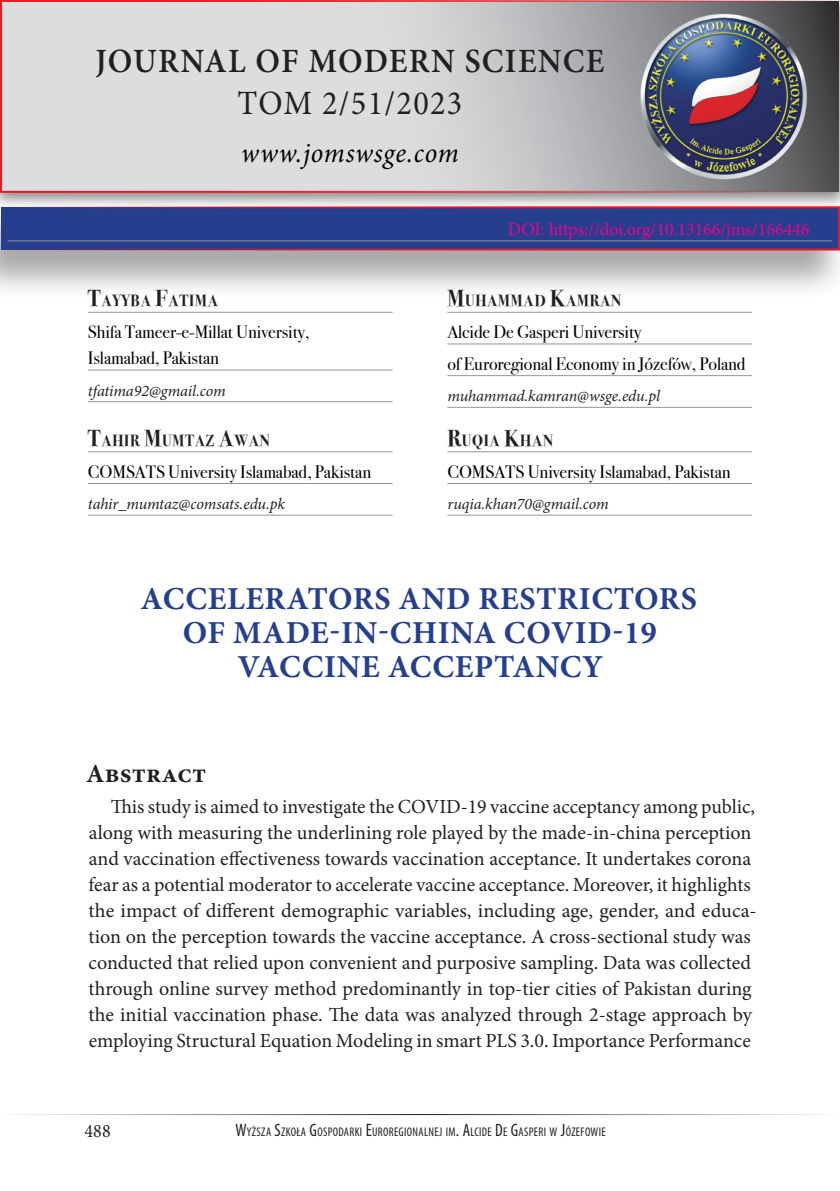
<style>
.page{position:relative;width:840px;height:1191px;background:#fff}
.page>*{position:absolute;margin:0;border:0;box-sizing:border-box;transform-origin:0 0}
.JoMS_szary{font:600 34px "Minion Pro";letter-spacing:.04em;color:#231f20;scale:.95 1}
.JoMS_szary-2{font:34px "Minion Pro";letter-spacing:.04em;color:#231f20;scale:.95 1}
.Tytuł_-ARTICLE{font:700 32px/34px "Minion Pro";letter-spacing:.02em;color:#253f8e;text-align:center}
.JoMS_szary-3{font:italic 28px "Minion Pro";letter-spacing:.03em;color:#000;scale:.95 1}
.Tytuł_-_ABSTRACT{font:700 26px "Minion Pro";letter-spacing:.01em;color:#231f20}
.Abstract_ANG{font:20px/26px "Minion Pro";color:#231f20}
.t1{font:300 condensed 20px "Myriad Pro";letter-spacing:.02em;color:#231f20;scale:.95 1}
.t2{font:19px "Minion Pro";color:#231f20;scale:.95 1}
.Ramka_autorska_-_afiliacja{font:18px/26px "Bodoni Svty Two ITCTT";letter-spacing:-.005em;color:#000}
.Ramka_autorska_-_afiliacja-2{font:18px "Minion Pro";letter-spacing:-.005em;color:#ed028c}
.Ramka_autorska_-_autor{font:700 16.2px "Bodoni Svty Two ITCTT";letter-spacing:.045em;color:#231f20;scale:.95 1}
.Ramka_autorska_-_email{font:italic 16px "Minion Pro";letter-spacing:-.01em;color:#231f20}
.t3{font:condensed 12.6px "Myriad Pro";letter-spacing:.03em;color:#231f20;scale:.95 1}
.s1{font-size:23px}
.s2{font-size:18px}
</style>
<div class="page">
<hr style="left:0;top:1114px;width:839px;height:1px;background:#231f20">
<hr style="left:88px;top:312px;width:304px;height:1px;background:#939598">
<hr style="left:88px;top:370px;width:304px;height:1px;background:#939598">
<hr style="left:88px;top:401px;width:304px;height:1px;background:#939598">
<hr style="left:88px;top:451px;width:304px;height:1px;background:#939598">
<hr style="left:88px;top:483px;width:304px;height:1px;background:#939598">
<hr style="left:88px;top:515px;width:304px;height:1px;background:#939598">
<hr style="left:447px;top:451px;width:304px;height:1px;background:#939598">
<hr style="left:447px;top:483px;width:304px;height:1px;background:#939598">
<hr style="left:447px;top:515px;width:304px;height:1px;background:#939598">
<hr style="left:447px;top:312px;width:304px;height:1px;background:#939598">
<hr style="left:447px;top:344px;width:304px;height:1px;background:#939598">
<hr style="left:447px;top:375px;width:304px;height:1px;background:#939598">
<hr style="left:447px;top:407px;width:304px;height:1px;background:#939598">
<div style="left:0;top:0;width:839px;height:210px;background:#636366;opacity:.75"></div>
<svg style="left:3px;top:3px;width:833px;height:187px;background:#cacbcd"></svg>
<div style="left:0;top:0;width:839px;height:193px;border:2px solid #ee1821"></div>
<div style="left:0;top:207px;width:839px;height:94px;background:#231f20;opacity:.39"></div>
<div style="left:1px;top:207px;width:837px;height:42px;background:#253f8e"></div>
<hr style="left:8px;top:240px;width:823px;height:1px;background:#939598">
<div style="left:0;top:206px;width:839px;height:44px;border:2px solid #ee1821"></div>
<img style="left:637px;top:11px;width:171px;height:171px">
<p class="JoMS_szary" style="left:95px;top:38px;width:537px">JOURNAL OF MODERN SCIENCE</p>
<p class="JoMS_szary-2" style="left:237px;top:80px;width:238px">TOM 2/51/2023</p>
<p class="JoMS_szary-3" style="left:241px;top:134px;width:230px">www.jomswsge.com</p>
<p class="t1" style="left:296px;top:51px;width:263px">T. FATIMA, M. KAMRAN, T.M. AWAN, R. KHAN</p>
<p class="Ramka_autorska_-_autor" style="left:88px;top:287px;width:138px"><span class="s1">T</span>AYYBA <span class="s1">F</span>ATIMA</p>
<p class="Ramka_autorska_-_afiliacja" style="left:88px;top:317px;width:223px">Shifa Tameer-e-Millat University,<br>Islamabad, Pakistan</p>
<p class="Ramka_autorska_-_email" style="left:88px;top:380px;width:139px">tfatima92@gmail.com</p>
<p class="Ramka_autorska_-_autor" style="left:88px;top:427px;width:193px"><span class="s1">T</span>AHIR <span class="s1">M</span>UMTAZ <span class="s1">A</span>WAN</p>
<p class="Ramka_autorska_-_afiliacja" style="left:88px;top:456px;width:284px">COMSATS University Islamabad, Pakistan</p>
<p class="Ramka_autorska_-_email" style="left:88px;top:493px;width:198px">tahir_mumtaz@comsats.edu.pk</p>
<p class="Ramka_autorska_-_afiliacja-2" style="left:507px;top:217px;width:303px">DOI: https://doi.org/10.13166/jms/166446</p>
<p class="Ramka_autorska_-_autor" style="left:447px;top:287px;width:184px"><span class="s1">M</span>UHAMMAD <span class="s1">K</span>AMRAN</p>
<p class="Ramka_autorska_-_afiliacja" style="left:447px;top:317px;width:195px">Alcide De Gasperi University</p>
<p class="Ramka_autorska_-_afiliacja" style="left:447px;top:349px;width:299px">of Euroregional Economy in Józefów, Poland</p>
<p class="Ramka_autorska_-_email" style="left:447px;top:385px;width:214px">muhammad.kamran@wsge.edu.pl</p>
<p class="Ramka_autorska_-_autor" style="left:447px;top:427px;width:113px"><span class="s1">R</span>UQIA <span class="s1">K</span>HAN</p>
<p class="Ramka_autorska_-_afiliacja" style="left:447px;top:456px;width:284px">COMSATS University Islamabad, Pakistan</p>
<p class="Ramka_autorska_-_email" style="left:447px;top:493px;width:163px">ruqia.khan70@gmail.com</p>
<p class="Tytuł_-ARTICLE" style="left:140px;top:581px;width:557px">ACCELERATORS AND RESTRICTORS<br>OF MADE-IN-CHINA COVID-19<br>VACCINE ACCEPTANCY</p>
<p class="Tytuł_-_ABSTRACT" style="left:86px;top:755px;width:122px">Abstract</p>
<p class="Abstract_ANG" style="left:88px;top:794px;width:669px;text-indent:22px">This study is aimed to investigate the COVID-19 vaccine acceptancy among public, along with measuring the underlining role played by the made-in-china perception and vaccination effectiveness towards vaccination acceptance. It undertakes corona fear as a potential moderator to accelerate vaccine acceptance. Moreover, it highlights the impact of different demographic variables, including age, gender, and educa&shy;tion on the perception towards the vaccine acceptance. A cross-sectional study was conducted that relied upon convenient and purposive sampling. Data was collected through online survey method predominantly in top-tier cities of Pakistan during the initial vaccination phase. The data was analyzed through 2-stage approach by employing Structural Equation Modeling in smart PLS 3.0. Importance Performance</p>
<p class="t2" style="left:85px;top:1118px;width:29px">488</p>
<p class="t3" style="left:235px;top:1124px;width:390px"><span class="s2">W</span>YŻSZA <span class="s2">S</span>ZKOŁA <span class="s2">G</span>OSPODARKI <span class="s2">E</span>UROREGIONALNEJ IM<span class="s2">. A</span>LCIDE <span class="s2">D</span>E <span class="s2">G</span>ASPERI W <span class="s2">J</span>ÓZEFOWIE</p>
</div>
